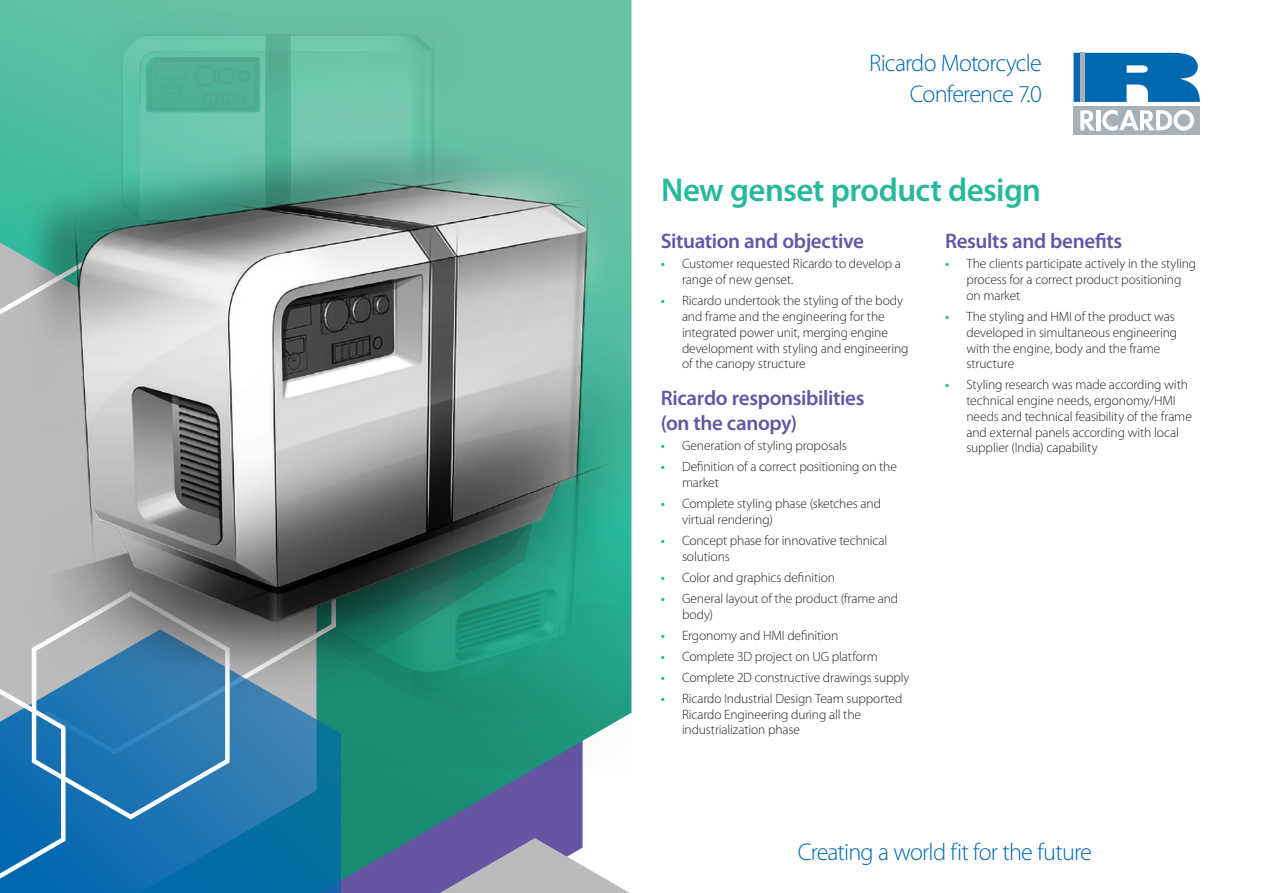
<style>
.page{position:relative;width:1263px;height:893px;background:#fff}
.page>*{position:absolute;margin:0;border:0;box-sizing:border-box;transform-origin:0 0}
.t1{font:600 33px "Myriad Pro";letter-spacing:-.015em;color:#28b99c}
.t2{font:300 24.15px/30.9px "Myriad Pro";letter-spacing:-.035em;color:#0067b1;text-align:right}
.t3{font:600 21px/25.2px "Myriad Pro";letter-spacing:-.015em;color:#6555a4}
.t4{font:300 13.5px/15.8px "Myriad Pro";letter-spacing:-.01em;color:#231f20}
.s1{font-weight:600;color:#24b99d}
</style>
<div class="page">
<svg style="left:341px;top:784px;width:242px;height:109px;background:#436c8d"></svg>
<img style="left:0;top:0;width:631px;height:784px">
<svg style="left:440px;top:838px;width:190px;height:55px"></svg>
<svg style="left:1073px;top:53px;width:127px;height:49px;background:#237bbb"></svg>
<div style="left:1073px;top:106px;width:127px;height:29px;background:#a7b1b7"></div>
<hr style="left:1080px;top:53px;width:4px;height:49px;background:#a7b1b7">
<hr style="left:1096px;top:110px;width:4px;height:20px;background:#fff">
<svg style="left:1102px;top:110px;width:92px;height:21px"></svg>
<svg style="left:1080px;top:110px;width:15px;height:20px"></svg>
<div style="left:0;top:241px;width:25px;height:304px;background:#bbbabc"></div>
<svg style="left:72px;top:719px;width:269px;height:174px;background:#1673aa"></svg>
<svg style="left:72px;top:719px;width:160px;height:103px;background:#2f7eb7"></svg>
<svg style="left:0;top:545px;width:72px;height:348px;background:#488ab9"></svg>
<img style="left:25px;top:104px;width:607px;height:615px">
<h2 class="t2" style="left:869px;top:47px;width:174px">Ricardo Motorcycle<br>Conference 7.0</h2>
<h1 class="t1" style="left:661px;top:169px;width:381px">New genset product design</h1>
<h3 class="t3" style="left:661px;top:228px;width:205px">Situation and objective</h3>
<p class="t4" style="left:682px;top:256px;width:221px;text-indent:-21px"><span class="s1">•</span> Customer requested Ricardo to develop a range of new genset.</p>
<p class="t4" style="left:682px;top:293px;width:228px;text-indent:-21px"><span class="s1">•</span> Ricardo undertook the styling of the body and frame and the engineering for the integrated power unit, merging engine development with styling and engineering of the canopy structure</p>
<h3 class="t3" style="left:661px;top:385px;width:205px">Ricardo responsibilities (on the canopy)</h3>
<p class="t4" style="left:661px;top:438px;width:188px"><span class="s1">•</span> Generation of styling proposals</p>
<p class="t4" style="left:682px;top:459px;width:217px;text-indent:-21px"><span class="s1">•</span> Definition of a correct positioning on the market</p>
<p class="t4" style="left:682px;top:496px;width:201px;text-indent:-21px"><span class="s1">•</span> Complete styling phase (sketches and virtual rendering)</p>
<p class="t4" style="left:682px;top:533px;width:207px;text-indent:-21px"><span class="s1">•</span> Concept phase for innovative technical solutions</p>
<p class="t4" style="left:661px;top:569px;width:176px"><span class="s1">•</span> Color and graphics definition</p>
<p class="t4" style="left:682px;top:590px;width:218px;text-indent:-21px"><span class="s1">•</span> General layout of the product (frame and body)</p>
<p class="t4" style="left:661px;top:627px;width:179px"><span class="s1">•</span> Ergonomy and HMI definition</p>
<p class="t4" style="left:661px;top:648px;width:219px"><span class="s1">•</span> Complete 3D project on UG platform</p>
<p class="t4" style="left:661px;top:669px;width:250px"><span class="s1">•</span> Complete 2D constructive drawings supply</p>
<p class="t4" style="left:682px;top:690px;width:222px;text-indent:-21px"><span class="s1">•</span> Ricardo Industrial Design Team supported<br>Ricardo Engineering during all the industrialization phase</p>
<h3 class="t3" style="left:945px;top:228px;width:179px">Results and benefits</h3>
<p class="t4" style="left:966px;top:256px;width:231px;text-indent:-21px"><span class="s1">•</span> The clients participate actively in the styling process for a correct product positioning on market</p>
<p class="t4" style="left:966px;top:309px;width:212px;text-indent:-21px"><span class="s1">•</span> The styling and HMI of the product was developed in simultaneous engineering with the engine, body and the frame structure</p>
<p class="t4" style="left:966px;top:377px;width:227px;text-indent:-21px"><span class="s1">•</span> Styling research was made according with technical engine needs, ergonomy/HMI needs and technical feasibility of the frame and external panels according with local supplier (India) capability</p>
<h2 class="t2" style="left:798px;top:836px;width:295px">Creating a world fit for the future</h2>
</div>
